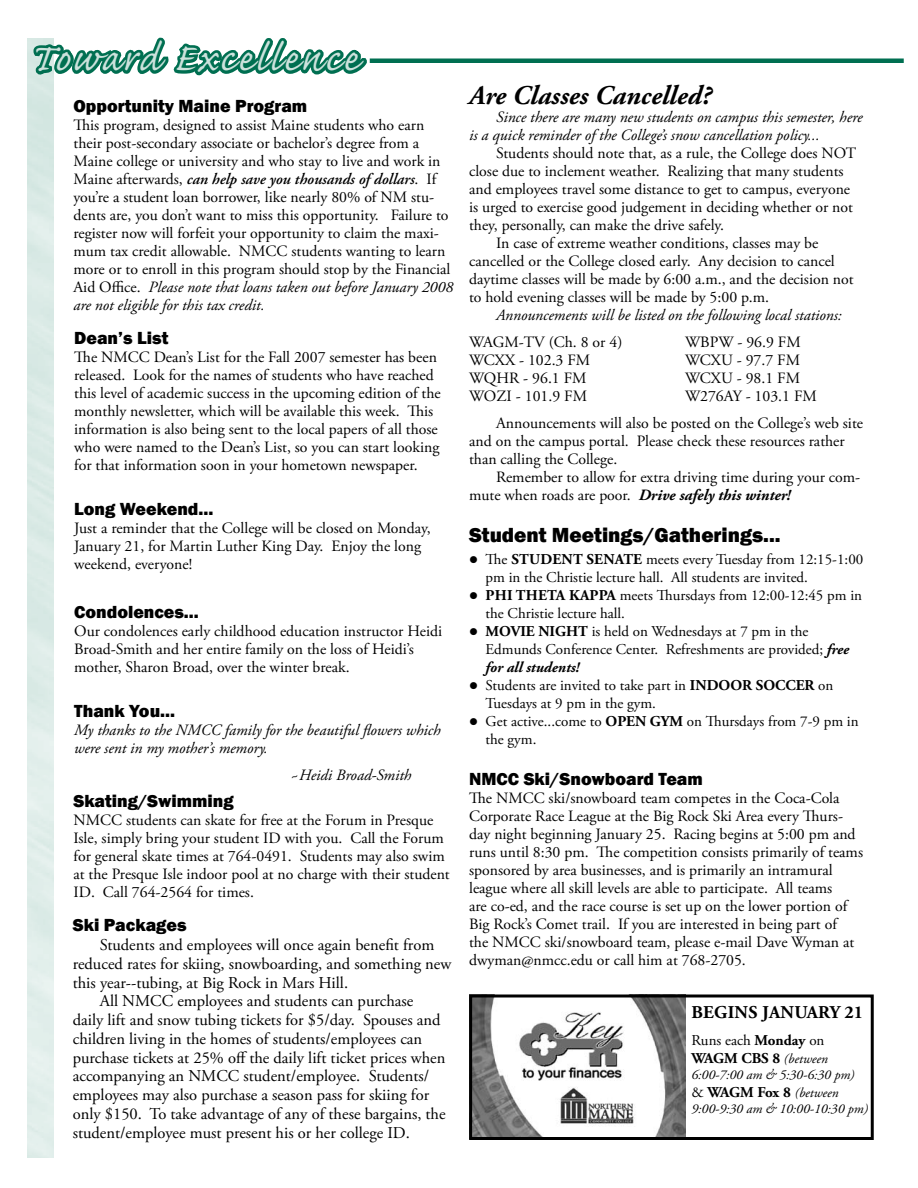
<style>
.page{position:relative;width:918px;height:1188px;background:#fff}
.page>*{position:absolute;margin:0;border:0;box-sizing:border-box;transform-origin:0 0}
.t1{font:49.5px "Caflisch Script Pro";letter-spacing:.05em;color:#cce2dc}
.t2{font:italic 700 27px "Adobe Garamond Pro";color:#000}
.t3{font:800 21px "Franklin Gothic";color:#000}
.t4{font:800 18px "Franklin Gothic";color:#000}
.t5{font:700 18px "Adobe Garamond Pro";letter-spacing:.015em;color:#000}
.t6{font:16.5px "Adobe Garamond Pro";color:#000}
.t7{font:15.75px/18px "Adobe Garamond Pro";color:#000}
.t8{font:italic 15.75px/18px "Adobe Garamond Pro";color:#000}
.t9{font:15px/18px "Adobe Garamond Pro";color:#000}
.t10{font:700 15px/18px "Adobe Garamond Pro";color:#000}
.t11{font:italic 13.5px "Adobe Garamond Pro";color:#000}
.s1{font-weight:600;font-style:italic}
.s2{font-style:italic}
.s3{font-weight:700;font-style:italic}
.s4{font-weight:700}
.s5{font-weight:400}
.s6{font-weight:400;font-style:italic;font-size:13.5px}
</style>
<div class="page">
<div style="left:370px;top:58px;width:534px;height:5px;background:#006f51"></div>
<svg style="left:31px;top:37px;width:339px;height:44px"></svg>
<img style="left:473px;top:998px;width:213px;height:138px">
<div style="left:469px;top:994px;width:405px;height:146px;border:3px solid #000"></div>
<h1 class="t1" style="left:29px;top:33px;width:330px">Toward Excellence</h1>
<p class="t4" style="left:74px;top:94px;width:235px">Opportunity Maine Program</p>
<p class="t7" style="left:74px;top:116px;width:381px">This program, designed to assist Maine students who earn their post-secondary associate or bachelor’s degree from a Maine college or university and who stay to live and work in Maine afterwards, <span class="s1">can help save you thousands of dollars</span>. If you’re a student loan borrower, like nearly 80% of NM stu&shy;dents are, you don’t want to miss this opportunity. Failure to register now will forfeit your opportunity to claim the maxi&shy;mum tax credit allowable. NMCC students wanting to learn more or to enroll in this program should stop by the Financial Aid Office. <span class="s2">Please note that loans taken out before January 2008 are not eligible for this tax credit.</span></p>
<p class="t4" style="left:74px;top:326px;width:96px">Dean’s List</p>
<p class="t7" style="left:74px;top:348px;width:368px">The NMCC Dean’s List for the Fall 2007 semester has been released. Look for the names of students who have reached this level of academic success in the upcoming edition of the monthly newsletter, which will be available this week. This information is also being sent to the local papers of all those who were named to the Dean’s List, so you can start looking for that information soon in your hometown newspaper.</p>
<p class="t4" style="left:74px;top:497px;width:141px">Long Weekend...</p>
<p class="t7" style="left:74px;top:519px;width:358px">Just a reminder that the College will be closed on Monday,<br>January 21, for Martin Luther King Day. Enjoy the long weekend, everyone!</p>
<p class="t4" style="left:74px;top:600px;width:126px">Condolences...</p>
<p class="t7" style="left:74px;top:622px;width:369px">Our condolences early childhood education instructor Heidi<br>Broad-Smith and her entire family on the loss of Heidi’s mother, Sharon Broad, over the winter break.</p>
<p class="t4" style="left:74px;top:700px;width:102px">Thank You...</p>
<p class="t8" style="left:74px;top:722px;width:368px">My thanks to the NMCC family for the beautiful flowers which were sent in my mother’s memory.</p>
<p class="t8" style="left:290px;top:767px;width:123px">~Heidi Broad-Smith</p>
<p class="t4" style="left:74px;top:790px;width:162px">Skating/Swimming</p>
<p class="t7" style="left:74px;top:812px;width:378px">NMCC students can skate for free at the Forum in Presque Isle, simply bring your student ID with you. Call the Forum for general skate times at 764-0491. Students may also swim at the Presque Isle indoor pool at no charge with their student ID. Call 764-2564 for times.</p>
<p class="t4" style="left:73px;top:914px;width:115px">Ski Packages</p>
<p class="t6" style="left:100px;top:935px;width:336px">Students and employees will once again benefit from</p>
<p class="t6" style="left:73px;top:954px;width:380px">reduced rates for skiing, snowboarding, and something new</p>
<p class="t6" style="left:73px;top:972px;width:277px">this year--tubing, at Big Rock in Mars Hill.</p>
<p class="t6" style="left:100px;top:991px;width:315px">All NMCC employees and students can purchase</p>
<p class="t6" style="left:73px;top:1010px;width:369px">daily lift and snow tubing tickets for $5/day. Spouses and</p>
<p class="t6" style="left:73px;top:1029px;width:351px">children living in the homes of students/employees can</p>
<p class="t6" style="left:73px;top:1047px;width:374px">purchase tickets at 25% off the daily lift ticket prices when</p>
<p class="t6" style="left:73px;top:1066px;width:358px">accompanying an NMCC student/employee. Students/</p>
<p class="t6" style="left:73px;top:1085px;width:358px">employees may also purchase a season pass for skiing for</p>
<p class="t6" style="left:73px;top:1104px;width:374px">only $150. To take advantage of any of these bargains, the</p>
<p class="t6" style="left:73px;top:1122px;width:339px">student/employee must present his or her college ID.</p>
<h2 class="t2" style="left:469px;top:80px;width:244px">Are Classes Cancelled?</h2>
<p class="t8" style="left:469px;top:109px;width:395px;text-indent:27px">Since there are many new students on campus this semester, here is a quick reminder of the College’s snow cancellation policy...</p>
<p class="t7" style="left:496px;top:145px;width:362px">Students should note that, as a rule, the College does NOT</p>
<p class="t7" style="left:469px;top:163px;width:376px">close due to inclement weather. Realizing that many students</p>
<p class="t7" style="left:469px;top:181px;width:383px">and employees travel some distance to get to campus, everyone</p>
<p class="t7" style="left:469px;top:199px;width:385px">is urged to exercise good judgement in deciding whether or not</p>
<p class="t7" style="left:469px;top:217px;width:256px">they, personally, can make the drive safely.</p>
<p class="t7" style="left:496px;top:235px;width:324px">In case of extreme weather conditions, classes may be</p>
<p class="t7" style="left:469px;top:253px;width:367px">cancelled or the College closed early. Any decision to cancel</p>
<p class="t7" style="left:469px;top:271px;width:386px">daytime classes will be made by 6:00 a.m., and the decision not</p>
<p class="t7" style="left:469px;top:289px;width:302px">to hold evening classes will be made by 5:00 p.m.</p>
<p class="t8" style="left:496px;top:307px;width:347px">Announcements will be listed on the following local stations:</p>
<p class="t7" style="left:469px;top:334px;width:155px">WAGM-TV (Ch. 8 or 4)</p>
<p class="t7" style="left:685px;top:334px;width:117px">WBPW - 96.9 FM</p>
<p class="t7" style="left:469px;top:352px;width:123px">WCXX - 102.3 FM</p>
<p class="t7" style="left:685px;top:352px;width:116px">WCXU - 97.7 FM</p>
<p class="t7" style="left:469px;top:370px;width:119px">WQHR - 96.1 FM</p>
<p class="t7" style="left:685px;top:370px;width:116px">WCXU - 98.1 FM</p>
<p class="t7" style="left:469px;top:388px;width:119px">WOZI - 101.9 FM</p>
<p class="t7" style="left:496px;top:383px;width:368px;line-height:27px;text-indent:189px">W276AY - 103.1 FM<br>Announcements will also be posted on the College’s web site</p>
<p class="t7" style="left:469px;top:433px;width:377px">and on the campus portal. Please check these resources rather than calling the College.</p>
<p class="t7" style="left:469px;top:469px;width:393px;text-indent:27px">Remember to allow for extra driving time during your com&shy;mute when roads are poor. <span class="s3">Drive safely this winter!</span></p>
<h3 class="t3" style="left:469px;top:521px;width:313px">Student Meetings/Gatherings...</h3>
<p class="t9" style="left:486px;top:551px;width:379px;text-indent:-16px">● The <span class="s4">STUDENT SENATE</span> meets every Tuesday from 12:15-1:00 pm in the Christie lecture hall. All students are invited.</p>
<p class="t10" style="left:469px;top:587px;width:80px">● PHI THETA</p>
<p class="t9" style="left:486px;top:587px;width:378px;text-indent:83px"><span class="s4">KAPPA</span> meets Thursdays from 12:00-12:45 pm in the Christie lecture hall.</p>
<p class="t9" style="left:486px;top:623px;width:365px;text-indent:-16px">● <span class="s4">MOVIE NIGHT</span> is held on Wednesdays at 7 pm in the<br>Edmunds Conference Center. Refreshments are provided; <span class="s3">free for all students!</span></p>
<p class="t9" style="left:486px;top:677px;width:349px;text-indent:-16px">● Students are invited to take part in <span class="s4">IND OOR SOCCER</span> on<br>Tuesdays at 9 pm in the gym.</p>
<p class="t9" style="left:486px;top:713px;width:375px;text-indent:-16px">● Get active...come to <span class="s4">OPEN GYM</span> on Thursdays from 7-9 pm in the gym.</p>
<p class="t4" style="left:469px;top:767px;width:235px">NMCC Ski/Snowboard Team</p>
<p class="t7" style="left:469px;top:790px;width:396px">The NMCC ski/snowboard team competes in the Coca-Cola Corporate Race League at the Big Rock Ski Area every Thurs&shy;day night beginning January 25. Racing begins at 5:00 pm and runs until 8:30 pm. The competition consists primarily of teams sponsored by area businesses, and is primarily an intramural league where all skill levels are able to participate. All teams<br>are co-ed, and the race course is set up on the lower portion of Big Rock’s Comet trail. If you are interested in being part of<br>the NMCC ski/snowboard team, please e-mail Dave Wyman at dwyman@nmcc.edu or call him at 768-2705.</p>
<p class="t5" style="left:692px;top:1002px;width:173px">BEGINS JANUARY 21</p>
<p class="t10" style="left:691px;top:1032px;width:138px"><span class="s5">Runs each</span> MONDAY <span class="s5">on<br></span>WAGM CBS 8 <span class="s6">(between</span></p>
<p class="t11" style="left:692px;top:1067px;width:165px">6:00-7:00 am &amp; 5:30-6:30 pm)</p>
<p class="t10" style="left:692px;top:1084px;width:149px"><span class="s5">&amp;</span> WAGM FOX 8 <span class="s6">(between</span></p>
<p class="t11" style="left:692px;top:1101px;width:178px">9:00-9:30 am &amp; 10:00-10:30 pm)</p>
</div>
